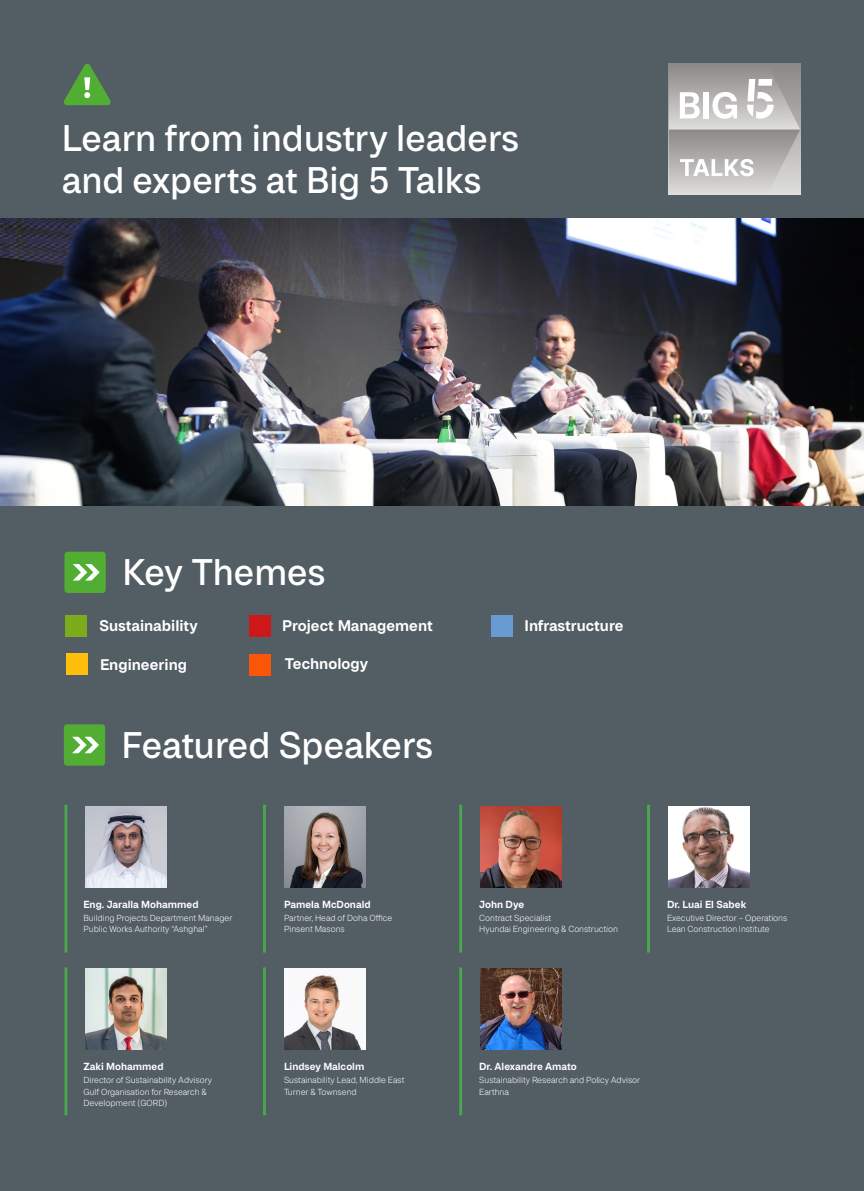
<style>
.page{position:relative;width:864px;height:1191px;background:#fff}
.page>*{position:absolute;margin:0;border:0;box-sizing:border-box;transform-origin:0 0}
.t1{font:600 36px/42px "Axalp Grotesk";letter-spacing:-.005em;color:#fff}
.t2{font:700 15px "Axalp Grotesk";color:#fff}
.t3{font:700 9.9px "Axalp Grotesk";letter-spacing:-.005em;color:#fff}
.t4{font:8.55px/11.4px "Axalp Grotesk";letter-spacing:-.005em;color:#fff}
</style>
<div class="page">
<div style="left:0;top:0;width:863px;height:1191px;background:#535d64"></div>
<svg style="left:64px;top:64px;width:47px;height:41px"></svg>
<svg style="left:668px;top:64px;width:131px;height:131px;background:#bcbab9"></svg>
<img style="left:0;top:218px;width:863px;height:287px">
<div style="left:65px;top:615px;width:22px;height:21px;background:#7cac1c"></div>
<div style="left:250px;top:654px;width:21px;height:21px;background:#fb5607"></div>
<div style="left:249px;top:615px;width:22px;height:22px;background:#cd1719"></div>
<div style="left:491px;top:615px;width:21px;height:21px;background:#699bd3"></div>
<div style="left:66px;top:653px;width:21px;height:21px;background:#ffbe0b"></div>
<svg style="left:64px;top:551px;width:42px;height:42px;background:#66b44c"></svg>
<svg style="left:64px;top:724px;width:41px;height:41px;background:#67b74c"></svg>
<hr style="left:64px;top:804px;width:3px;height:148px;background:#4aa74d">
<img style="left:86px;top:806px;width:81px;height:81px">
<hr style="left:263px;top:804px;width:3px;height:148px;background:#4aa74d">
<hr style="left:459px;top:804px;width:3px;height:148px;background:#4aa74d">
<hr style="left:646px;top:804px;width:3px;height:148px;background:#4aa74d">
<img style="left:284px;top:806px;width:81px;height:81px">
<img style="left:480px;top:806px;width:81px;height:81px">
<img style="left:668px;top:806px;width:81px;height:81px">
<hr style="left:64px;top:967px;width:3px;height:148px;background:#4aa74d">
<img style="left:86px;top:969px;width:81px;height:80px">
<hr style="left:263px;top:967px;width:3px;height:148px;background:#4aa74d">
<hr style="left:459px;top:967px;width:3px;height:148px;background:#4aa74d">
<img style="left:284px;top:969px;width:81px;height:80px">
<img style="left:480px;top:969px;width:81px;height:80px">
<h1 class="t1" style="left:62px;top:117px;width:459px">Learn from industry leaders and experts at Big 5 Talks</h1>
<h1 class="t1" style="left:122px;top:551px;width:205px">Key Themes</h1>
<h2 class="t2" style="left:99px;top:616px;width:100px">Sustainability</h2>
<h2 class="t2" style="left:285px;top:654px;width:85px">Technology</h2>
<h2 class="t2" style="left:282px;top:616px;width:152px">Project Management</h2>
<h2 class="t2" style="left:100px;top:654px;width:88px">Engineering</h2>
<h1 class="t1" style="left:121px;top:724px;width:313px">Featured Speakers</h1>
<h2 class="t2" style="left:524px;top:616px;width:100px">Infrastructure</h2>
<p class="t3" style="left:83px;top:897px;width:117px">Eng. Jaralla Mohammed</p>
<p class="t4" style="left:83px;top:912px;width:150px">Building Projects Department Manager<br>Public Works Authority “Ashghal”</p>
<p class="t3" style="left:83px;top:1060px;width:82px">Zaki Mohammed</p>
<p class="t4" style="left:83px;top:1074px;width:130px">Director of Sustainability Advisory<br>Gulf Organisation for Research &amp;<br>Development (GORD)</p>
<p class="t3" style="left:284px;top:897px;width:88px">Pamela McDonald</p>
<p class="t4" style="left:284px;top:912px;width:110px">Partner, Head of Doha Office<br>Pinsent Masons</p>
<p class="t3" style="left:284px;top:1060px;width:82px">Lindsey Malcolm</p>
<p class="t4" style="left:284px;top:1074px;width:122px">Sustainability Lead, Middle East<br>Turner &amp; Townsend</p>
<p class="t3" style="left:479px;top:897px;width:46px">John Dye</p>
<p class="t3" style="left:666px;top:897px;width:81px">Dr. Luai El Sabek</p>
<p class="t4" style="left:479px;top:912px;width:140px">Contract Specialist<br>Hyundai Engineering &amp; Construction</p>
<p class="t4" style="left:666px;top:912px;width:122px">Executive Director – Operations<br>Lean Construction Institute</p>
<p class="t3" style="left:479px;top:1060px;width:99px">Dr. Alexandre Amato</p>
<p class="t4" style="left:479px;top:1074px;width:162px">Sustainability Research and Policy Advisor<br>Earthna</p>
</div>
